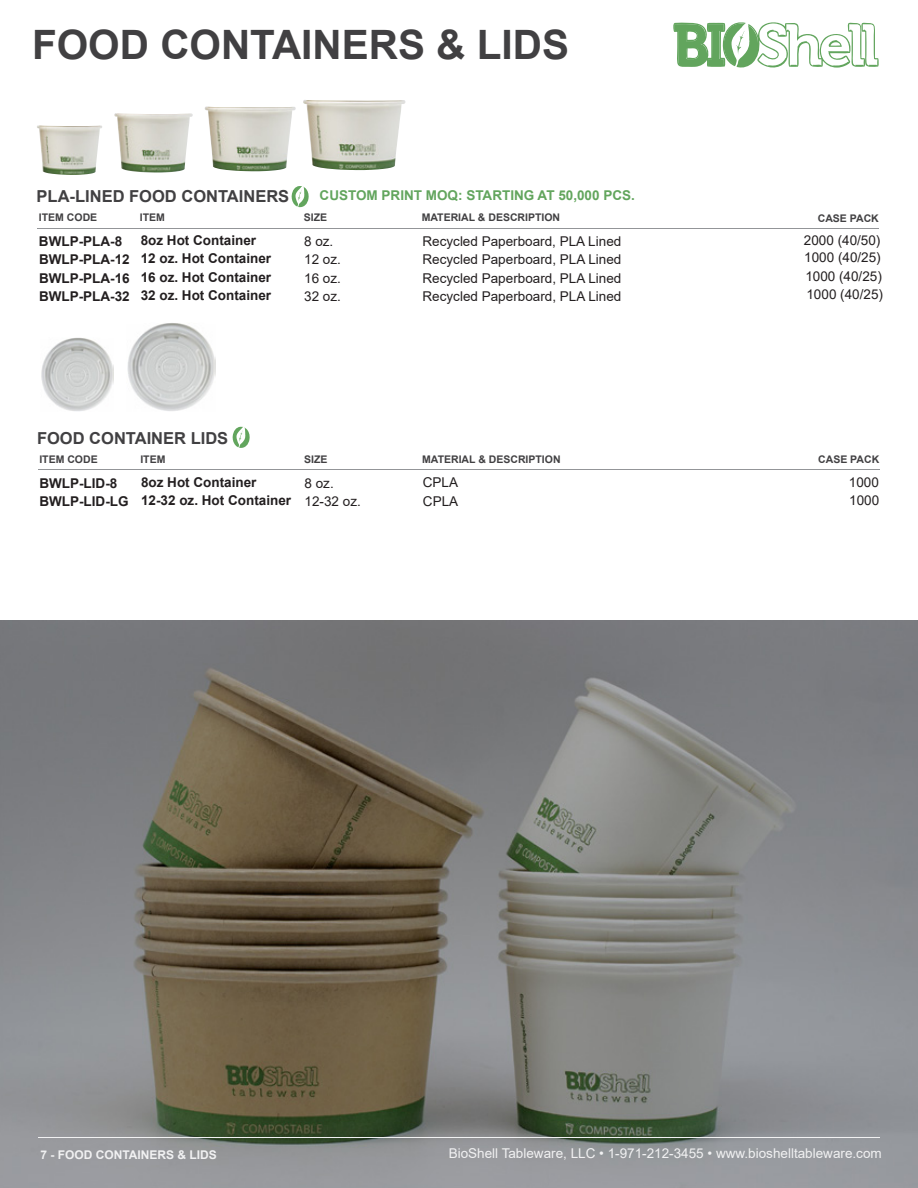
<style>
.page{position:relative;width:918px;height:1188px;background:#fff}
.page>*{position:absolute;margin:0;border:0;box-sizing:border-box;transform-origin:0 0}
.t1{font:700 40.5px "Arial";color:#414042}
.t2{font:700 16.5px "Arial";color:#414042}
.t3{font:13.5px "Arial";color:#231f20}
.t4{font:700 13.5px "Arial";color:#231f20}
.t5{font:13.5px "Arial";color:#f1f1f2}
.t6{font:700 13.5px "Arial";color:#62a55d}
.t7{font:700 12px "Arial";color:#f1f1f2}
.t8{font:700 10.5px "Arial";color:#414042}
.s1{font-weight:400}
</style>
<div class="page">
<img style="left:0;top:621px;width:918px;height:567px">
<svg style="left:292px;top:186px;width:17px;height:22px"></svg>
<hr style="left:37px;top:228px;width:842px;height:1px;background:#939598">
<svg style="left:233px;top:426px;width:17px;height:22px"></svg>
<hr style="left:38px;top:470px;width:841px;height:1px;background:#939598">
<img style="left:41px;top:338px;width:73px;height:73px">
<img style="left:127px;top:323px;width:88px;height:88px">
<hr style="left:38px;top:1137px;width:842px;height:1px;background:#f1f1f2">
<img style="left:37px;top:125px;width:65px;height:50px">
<img style="left:114px;top:113px;width:79px;height:60px">
<img style="left:205px;top:107px;width:91px;height:64px">
<img style="left:303px;top:100px;width:102px;height:70px">
<svg style="left:673px;top:22px;width:206px;height:46px"></svg>
<h1 class="t1" style="left:32px;top:17px;width:539px">FOOD CONTAINERS &amp; LIDS</h1>
<p class="t2" style="left:37px;top:185px;width:254px">PLA-LINED FOOD CONTAINERS</p>
<p class="t6" style="left:320px;top:186px;width:317px">CUSTOM PRINT MOQ: STARTING AT 50,000 PCS.</p>
<p class="t8" style="left:39px;top:210px;width:60px">ITEM CODE</p>
<p class="t8" style="left:140px;top:210px;width:27px">ITEM</p>
<p class="t8" style="left:304px;top:210px;width:25px">SIZE</p>
<p class="t8" style="left:422px;top:210px;width:140px">MATERIAL &amp; DESCRIPTION</p>
<p class="t8" style="left:818px;top:210px;width:63px">CASE PACK</p>
<p class="t4" style="left:39px;top:232px;width:85px">BWLP-PLA-8</p>
<p class="t4" style="left:141px;top:231px;width:117px">8oz Hot Container</p>
<p class="t3" style="left:304px;top:232px;width:31px">8 oz.</p>
<p class="t3" style="left:422px;top:232px;width:200px">Recycled Paperboard, PLA Lined</p>
<p class="t3" style="left:804px;top:231px;width:78px">2000 (40/50)</p>
<p class="t4" style="left:39px;top:249px;width:234px">BWLP-PLA-12 12 oz. Hot Container</p>
<p class="t3" style="left:304px;top:250px;width:38px">12 oz.</p>
<p class="t3" style="left:423px;top:250px;width:200px">Recycled Paperboard, PLA Lined</p>
<p class="t3" style="left:804px;top:248px;width:78px">1000 (40/25)</p>
<p class="t4" style="left:39px;top:267px;width:234px">BWLP-PLA-16 16 oz. Hot Container</p>
<p class="t3" style="left:304px;top:269px;width:38px">16 oz.</p>
<p class="t3" style="left:423px;top:268px;width:200px">Recycled Paperboard, PLA Lined</p>
<p class="t3" style="left:805px;top:267px;width:78px">1000 (40/25)</p>
<p class="t4" style="left:39px;top:286px;width:234px">BWLP-PLA-32 32 oz. Hot Container</p>
<p class="t3" style="left:304px;top:287px;width:38px">32 oz.</p>
<p class="t3" style="left:423px;top:287px;width:200px">Recycled Paperboard, PLA Lined</p>
<p class="t3" style="left:806px;top:285px;width:78px">1000 (40/25)</p>
<p class="t2" style="left:37px;top:426px;width:193px">FOOD CONTAINER LIDS</p>
<p class="t8" style="left:39px;top:452px;width:60px">ITEM CODE</p>
<p class="t8" style="left:140px;top:452px;width:27px">ITEM</p>
<p class="t8" style="left:304px;top:452px;width:25px">SIZE</p>
<p class="t8" style="left:422px;top:452px;width:140px">MATERIAL &amp; DESCRIPTION</p>
<p class="t8" style="left:818px;top:452px;width:63px">CASE PACK</p>
<p class="t4" style="left:39px;top:474px;width:79px">BWLP-LID-8</p>
<p class="t4" style="left:141px;top:473px;width:117px">8oz Hot Container</p>
<p class="t3" style="left:305px;top:474px;width:31px">8 oz.</p>
<p class="t3" style="left:423px;top:473px;width:37px">CPLA</p>
<p class="t3" style="left:849px;top:473px;width:32px">1000</p>
<p class="t4" style="left:39px;top:491px;width:323px">BWLP-LID-LG 12-32 oz. Hot Container <span class="s1">12-32 oz.</span></p>
<p class="t3" style="left:423px;top:492px;width:37px">CPLA</p>
<p class="t3" style="left:849px;top:491px;width:32px">1000</p>
<p class="t7" style="left:40px;top:1146px;width:178px">7 - FOOD CONTAINERS &amp; LIDS</p>
<p class="t5" style="left:449px;top:1144px;width:435px">BioShell Tableware, LLC • 1-971-212-3455 • www.bioshelltableware.com</p>
</div>
